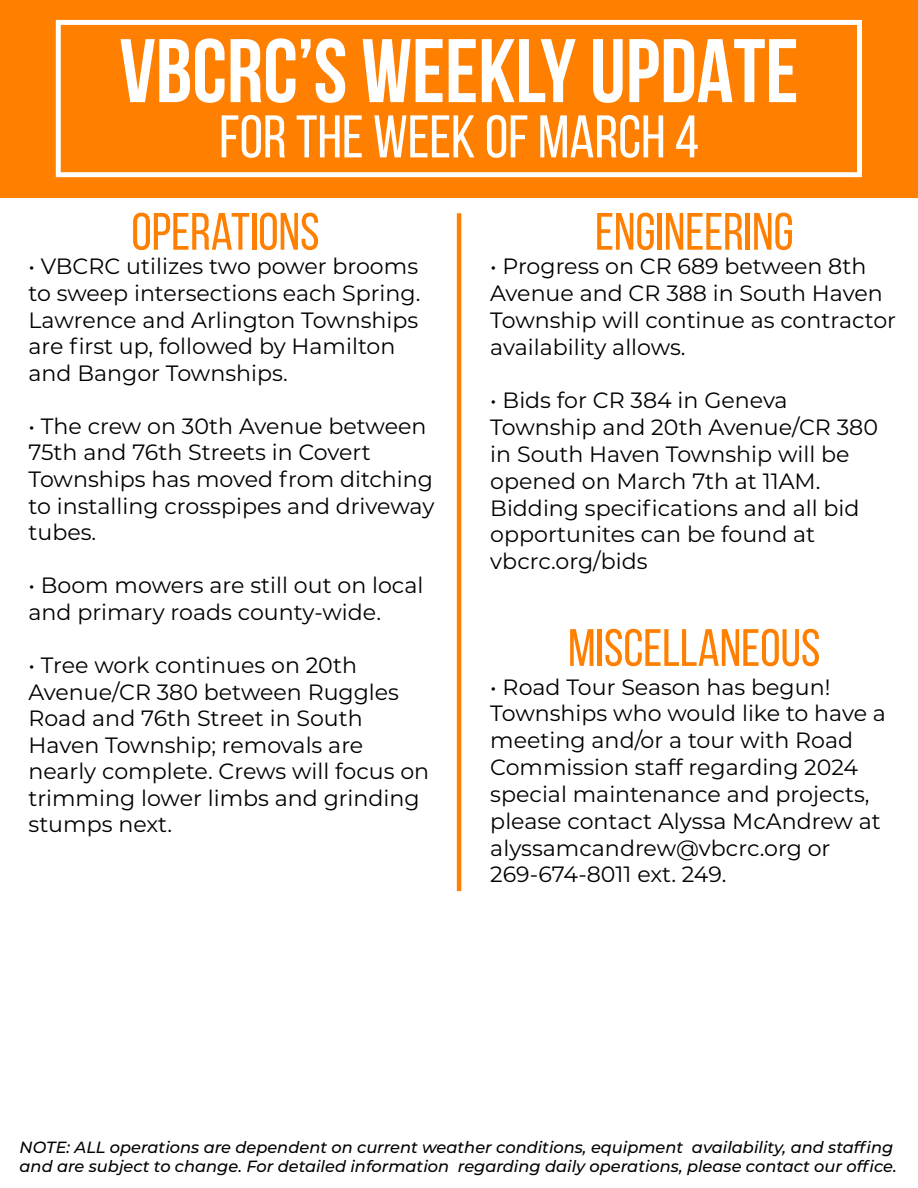
<style>
.page{position:relative;width:918px;height:1188px;background:#fff}
.page>*{position:absolute;margin:0;border:0;box-sizing:border-box;transform-origin:0 0}
.t1{font:700 90px "Bebas Neue";color:#fff}
.t2{font:60px "Bebas Neue";color:#fff}
.t3{font:52.5px "Bebas Neue";color:#ff8000}
.t4{font:22.2px/26.8px "Montserrat";color:#000}
.t5{font:italic 500 16.2px/19.2px "Montserrat";color:#000}
</style>
<div class="page">
<div style="left:0;top:0;width:918px;height:197px;background:#ff8000"></div>
<div style="left:56px;top:20px;width:806px;height:157px;border:5px solid #fff"></div>
<hr style="left:457px;top:213px;width:4px;height:678px;background:#ff8000">
<h1 class="t1" style="left:120px;top:22px;width:681px">VBCRC’s WEEKLy UPDATE</h1>
<h2 class="t2" style="left:219px;top:104px;width:481px">FOR THE WEEK OF MARCH 4</h2>
<h3 class="t3" style="left:131px;top:203px;width:190px">OPERATIONS</h3>
<p class="t4" style="left:29px;top:253px;width:393px">• VBCRC utilizes two power brooms to sweep intersections each Spring.<br>Lawrence and Arlington Townships are first up, followed by Hamilton and Bangor Townships.</p>
<p class="t4" style="left:29px;top:412px;width:407px">• The crew on 30th Avenue between<br>75th and 76th Streets in Covert<br>Townships has moved from ditching to installing crosspipes and driveway tubes.</p>
<p class="t4" style="left:29px;top:571px;width:396px">• Boom mowers are still out on local and primary roads county-wide.</p>
<p class="t4" style="left:29px;top:651px;width:402px">• Tree work continues on 20th<br>Avenue/CR 380 between Ruggles<br>Road and 76th Street in South<br>Haven Township; removals are nearly complete. Crews will focus on trimming lower limbs and grinding stumps next.</p>
<h3 class="t3" style="left:595px;top:203px;width:200px">ENGINEERING</h3>
<p class="t4" style="left:490px;top:252px;width:407px">• Progress on CR 689 between 8th<br>Avenue and CR 388 in South Haven<br>Township will continue as contractor availability allows.</p>
<p class="t4" style="left:490px;top:386px;width:389px">• Bids for CR 384 in Geneva<br>Township and 20th Avenue/CR 380 in South Haven Township will be opened on March 7th at 11AM.<br>Bidding specifications and all bid opportunites can be found at vbcrc.org/bids</p>
<h3 class="t3" style="left:568px;top:619px;width:254px">MISCELLANEOUS</h3>
<p class="t4" style="left:490px;top:672px;width:397px">• Road Tour Season has begun!<br>Townships who would like to have a meeting and/or a tour with Road<br>Commission staff regarding 2024 special maintenance and projects, please contact Alyssa McAndrew at alyssamcandrew@vbcrc.org or<br>269-674-8011 ext. 249.</p>
<p class="t5" style="left:20px;top:1137px;width:879px">NOTE: ALL operations are dependent on current weather conditions, equipment availability, and staffing and are subject to change. For detailed information regarding daily operations, please contact our office.</p>
</div>
